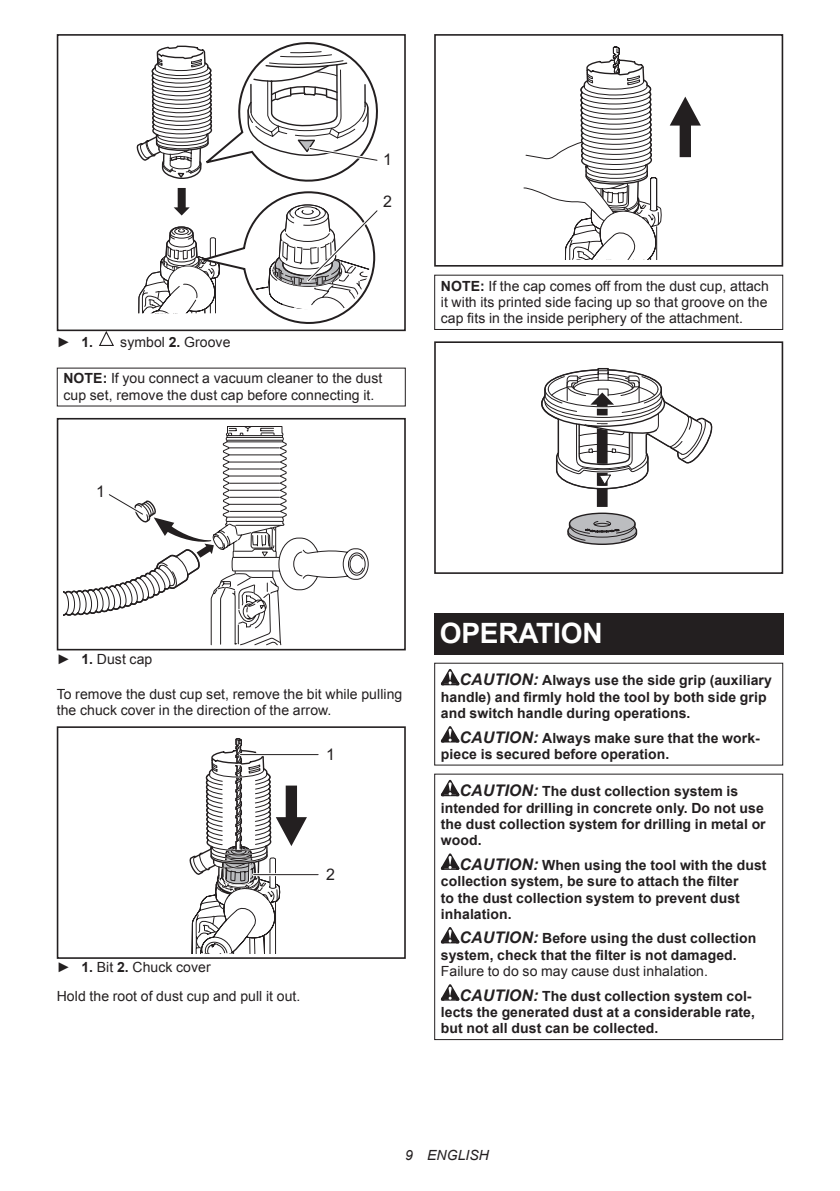
<style>
.page{position:relative;width:840px;height:1191px;background:#fff}
.page>*{position:absolute;margin:0;border:0;box-sizing:border-box;transform-origin:0 0}
.t1{font:700 28px "Arial";letter-spacing:-.01em;color:#fff}
.t2{font:16px "Arial";color:#231f20}
.t3{font:700 14px/16.4px "Arial";letter-spacing:.005em;color:#231f20}
.t4{font:14px/16.4px "Arial";letter-spacing:.005em;color:#231f20}
.t5{font:italic 14px "Arial";letter-spacing:.005em;color:#231f20}
.s1{font-weight:400}
.s2{font-weight:700}
.s3{font-style:italic;font-size:16px}
.s4{font-weight:700;font-style:italic;font-size:16px}
</style>
<div class="page">
<svg style="left:62px;top:34px;width:324px;height:312px"></svg>
<div style="left:57px;top:418px;width:348px;height:232px;border:2px solid #231f20"></div>
<svg style="left:64px;top:426px;width:304px;height:219px"></svg>
<svg style="left:189px;top:738px;width:118px;height:215px"></svg>
<div style="left:57px;top:726px;width:348px;height:233px;border:2px solid #231f20"></div>
<hr style="left:240px;top:753px;width:73px;height:3px;background:#fff">
<hr style="left:240px;top:754px;width:78px;height:1px;background:#231f20">
<hr style="left:253px;top:873px;width:61px;height:3px;background:#fff">
<hr style="left:253px;top:874px;width:65px;height:1px;background:#231f20">
<svg style="left:523px;top:46px;width:138px;height:214px"></svg>
<svg style="left:669px;top:97px;width:31px;height:60px"></svg>
<div style="left:434px;top:34px;width:348px;height:233px;border:2px solid #231f20"></div>
<div style="left:434px;top:275px;width:348px;height:55px;border:1px solid #231f20"></div>
<svg style="left:541px;top:368px;width:172px;height:177px"></svg>
<div style="left:434px;top:341px;width:348px;height:233px;border:2px solid #231f20"></div>
<div style="left:434px;top:613px;width:348px;height:41px;background:#231f20"></div>
<svg style="left:440px;top:669px;width:19px;height:16px"></svg>
<svg style="left:440px;top:726px;width:19px;height:16px"></svg>
<svg style="left:440px;top:780px;width:19px;height:16px"></svg>
<svg style="left:440px;top:853px;width:19px;height:17px"></svg>
<svg style="left:440px;top:927px;width:19px;height:16px"></svg>
<svg style="left:440px;top:984px;width:19px;height:16px"></svg>
<div style="left:434px;top:773px;width:348px;height:267px;border:1px solid #231f20"></div>
<p class="t2" style="left:383px;top:149px;width:10px">1</p>
<p class="t2" style="left:383px;top:191px;width:10px">2</p>
<p class="t3" style="left:57px;top:334px;width:38px"><span class="s1">►</span> 1.</p>
<p class="t4" style="left:120px;top:334px;width:112px">symbol <span class="s2">2.</span> Groove</p>
<p class="t4" style="left:63px;top:370px;width:320px"><span class="s2">NOTE:</span> If you connect a vacuum cleaner to the dust cup set, remove the dust cap before connecting it.</p>
<p class="t2" style="left:96px;top:481px;width:10px">1</p>
<p class="t4" style="left:440px;top:277px;width:329px;text-align:justify"><span class="s2">NOTE:</span> If the cap comes off from the dust cup, attach it with its printed side facing up so that groove on the cap fits in the inside periphery of the attachment.</p>
<p class="t4" style="left:57px;top:651px;width:97px">► <span class="s2">1.</span> Dust cap</p>
<p class="t4" style="left:57px;top:685px;width:347px">To remove the dust cup set, remove the bit while pulling the chuck cover in the direction of the arrow.</p>
<p class="t2" style="left:326px;top:743px;width:10px">1</p>
<p class="t2" style="left:326px;top:863px;width:10px">2</p>
<p class="t4" style="left:57px;top:953px;width:245px;line-height:28.8px">► <span class="s2">1.</span> Bit <span class="s2">2.</span> Chuck cover<br>Hold the root of dust cup and pull it out.</p>
<h1 class="t1" style="left:439px;top:615px;width:164px">OPERATION</h1>
<p class="t3" style="left:440px;top:672px;width:332px;text-indent:19px"><span class="s3">CAUTION:</span> Always use the side grip (auxiliary handle) and firmly hold the tool by both side grip and switch handle during operations.</p>
<p class="t3" style="left:440px;top:730px;width:320px;text-indent:19px"><span class="s3">CAUTION:</span> Always make sure that the work&shy;piece is secured before operation.</p>
<p class="t3" style="left:440px;top:783px;width:326px;text-indent:19px"><span class="s3">CAUTION:</span> The dust collection system is intended for drilling in concrete only. Do not use the dust collection system for drilling in metal or wood.</p>
<p class="t3" style="left:440px;top:857px;width:327px;text-indent:19px"><span class="s3">CAUTION:</span> When using the tool with the dust collection system, be sure to attach the filter<br>to the dust collection system to prevent dust inhalation.</p>
<p class="t3" style="left:440px;top:930px;width:317px;text-indent:19px"><span class="s3">CAUTION:</span> Before using the dust collection system, check that the filter is not damaged.</p>
<p class="t4" style="left:459px;top:959px;width:293px;line-height:24.4px;text-indent:-19px">Failure to do so may cause dust inhalation.<br><span class="s4">CAUTION:</span> <span class="s2">The dust collection system col-</span></p>
<p class="t3" style="left:440px;top:1004px;width:315px">lects the generated dust at a considerable rate, but not all dust can be collected.</p>
<p class="t5" style="left:405px;top:1146px;width:85px">9 ENGLISH</p>
</div>
